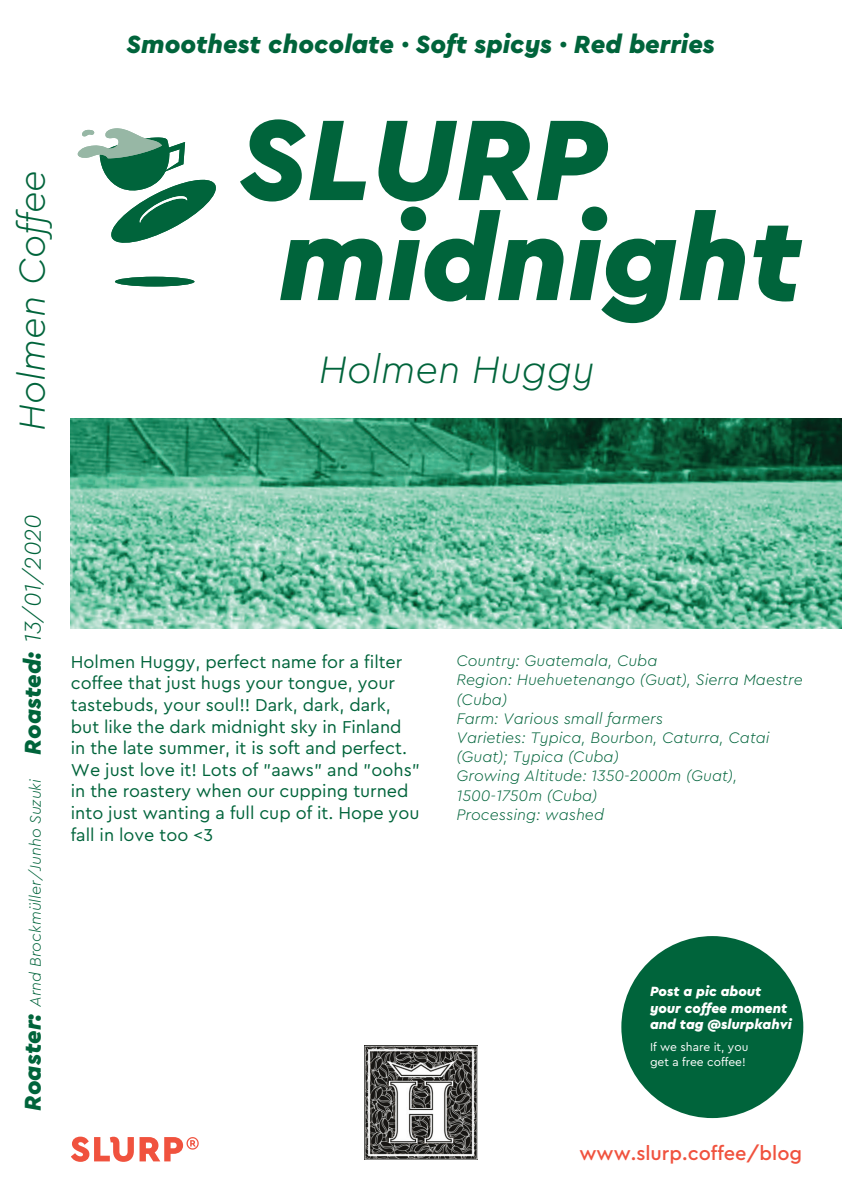
<style>
.page{position:relative;width:842px;height:1191px;background:#fff}
.page>*{position:absolute;margin:0;border:0;box-sizing:border-box;transform-origin:0 0}
.t1{font:italic 900 120px "Cera Pro";color:#00643b}
.t2{font:italic 300 40px "Cera Pro";color:#00643b}
.t3{font:italic 300 38px "Cera Pro";color:#00643b}
.t4{font:italic 900 26px "Cera Pro";color:#00643b}
.t5{font:500 20px "Cera Pro";color:#f0523e}
.t6{font:18px/21.6px "Cera Pro";color:#00643b}
.t7{font:italic 300 16px/19.2px "Cera Pro";color:#00643b}
.t8{font:italic 900 14px/16.8px "Cera Pro";color:#fff}
.t9{font:12px/14.4px "Cera Pro";color:#fff}
.s1{font-weight:900;font-size:24px}
.s2{font-size:24px}
</style>
<div class="page">
<img style="left:71px;top:418px;width:771px;height:211px">
<svg style="left:71px;top:1136px;width:128px;height:25px"></svg>
<div style="left:621px;top:936px;width:182px;height:182px;background:#00643b;border-radius:50%"></div>
<svg style="left:77px;top:128px;width:139px;height:115px"></svg>
<svg style="left:115px;top:277px;width:79px;height:9px"></svg>
<img style="left:364px;top:1046px;width:114px;height:113px">
<h3 class="t3" style="left:7px;top:430px;width:261px;rotate:-90deg">Holmen Coffee</h3>
<h3 class="t4" style="left:127px;top:27px;width:590px">Smoothest chocolate · Soft spicys · Red berries</h3>
<h1 class="t1" style="left:239px;top:80px;width:370px">SLURP</h1>
<h1 class="t1" style="left:278px;top:180px;width:525px">midnight</h1>
<h2 class="t2" style="left:319px;top:343px;width:277px">Holmen Huggy</h2>
<p class="t7" style="left:25px;top:1110px;width:598px;rotate:-90deg"><span class="s1">Roaster:</span> Arnd Brockmüller/Junho Suzuki <span class="s1">Roasted:</span> <span class="s2">13/01/2020</span></p>
<p class="t6" style="left:71px;top:650px;width:351px">Holmen Huggy, perfect name for a filter coffee that just hugs your tongue, your tastebuds, your soul!! Dark, dark, dark, but like the dark midnight sky in Finland in the late summer, it is soft and perfect.<br>We just love it! Lots of "aaws" and "oohs" in the roastery when our cupping turned into just wanting a full cup of it. Hope you fall in love too &lt;3</p>
<p class="t7" style="left:456px;top:650px;width:348px">Country: Guatemala, Cuba<br>Region: Huehuetenango (Guat), Sierra Maestre (Cuba)<br>Farm: Various small farmers<br>Varieties: Typica, Bourbon, Caturra, Catai (Guat); Typica (Cuba)<br>Growing Altitude: 1350-2000m (Guat),<br>1500-1750m (Cuba)<br>Processing: washed</p>
<p class="t8" style="left:650px;top:982px;width:143px">Post a pic about your coffee moment and tag @slurpkahvi</p>
<p class="t9" style="left:650px;top:1039px;width:100px">If we share it, you get a free coffee!</p>
<p class="t5" style="left:579px;top:1140px;width:224px">www.slurp.coffee/blog</p>
</div>
